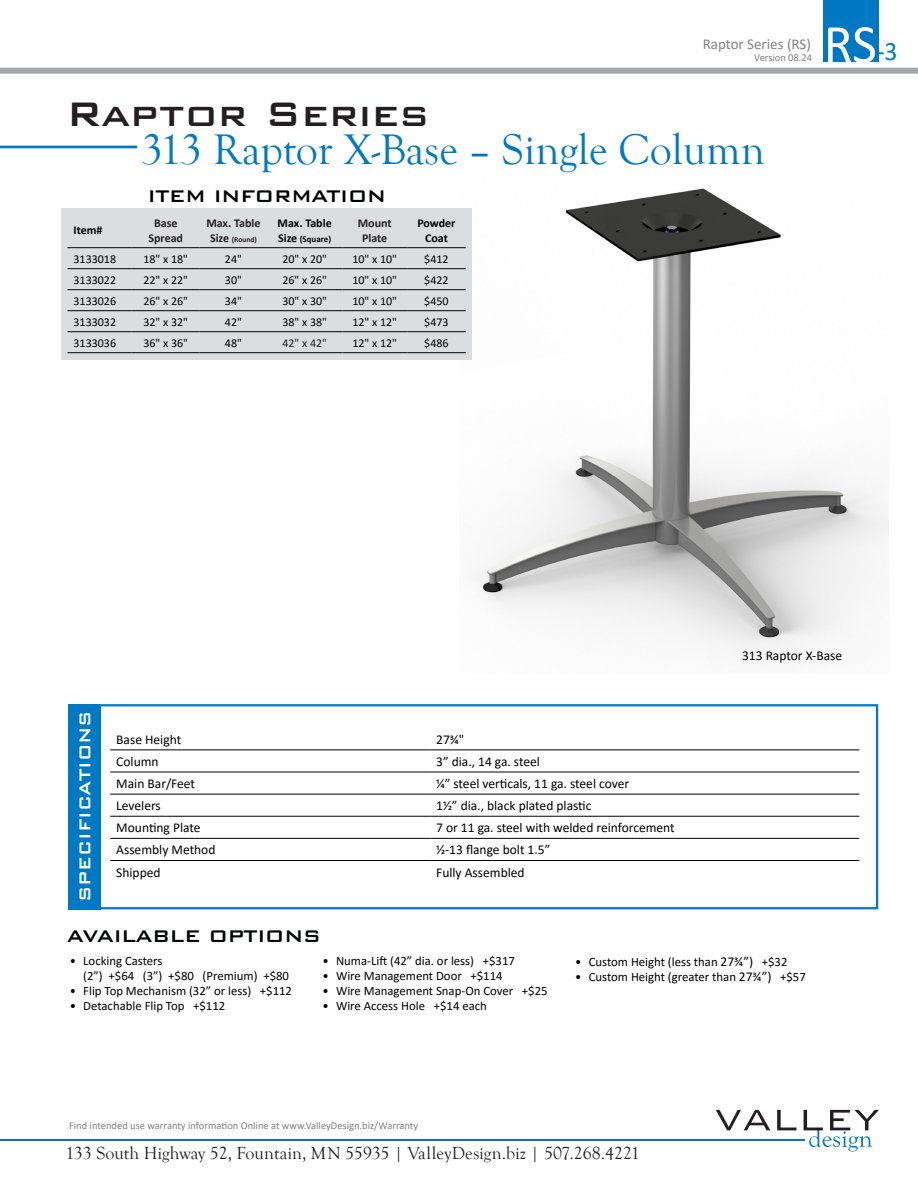
<style>
.page{position:relative;width:918px;height:1188px;background:#fff}
.page>*{position:absolute;margin:0;border:0;box-sizing:border-box;transform-origin:0 0}
.t1{font:55.5px "Calibri";color:#fff}
.t2{font:500 45.3px "Bank Gothic BT";color:#231f20}
.t3{font:43.95px "Goudy Old Style T";color:#0079c2}
.t4{font:26.7px "Calibri";color:#0079c2}
.t5{font:500 22.5px "Bank Gothic BT";letter-spacing:-.03em;color:#010203}
.t6{font:500 21px "Bank Gothic BT";color:#fff;scale:.95 1}
.t7{font:18px "Goudy Old Style T";color:#231f20}
.t8{font:15px "Calibri";color:#808285}
.t9{font:13.5px "Calibri";color:#010203}
.t10{font:12.75px/15px "Calibri";color:#010203}
.t11{font:12px "Calibri";color:#010203}
.t12{font:700 12px/15px "Calibri";color:#231f20;text-align:center}
.t13{font:700 12px/15px "Calibri";color:#010203;text-align:center}
.t14{font:12px "Calibri";color:#231f20}
.t15{font:10.5px "Calibri";color:#808285}
.t16{font:700 9px "Calibri";color:#010203}
.t17{font:700 7.5px "Calibri";color:#231f20}
.s1{font-size:12px}
.s2{font-size:13.5px}
</style>
<div class="page">
<img style="left:475px;top:188px;width:414px;height:465px">
<svg style="left:101px;top:704px;width:777px;height:205px"></svg>
<hr style="left:110px;top:750px;width:320px;height:1px;background:#010203">
<hr style="left:430px;top:750px;width:429px;height:1px;background:#010203">
<hr style="left:110px;top:772px;width:320px;height:1px;background:#010203">
<hr style="left:430px;top:772px;width:429px;height:1px;background:#010203">
<hr style="left:110px;top:794px;width:320px;height:1px;background:#010203">
<hr style="left:430px;top:794px;width:429px;height:1px;background:#010203">
<hr style="left:110px;top:816px;width:320px;height:1px;background:#010203">
<hr style="left:430px;top:816px;width:429px;height:1px;background:#010203">
<hr style="left:110px;top:838px;width:320px;height:1px;background:#010203">
<hr style="left:430px;top:838px;width:429px;height:1px;background:#010203">
<hr style="left:110px;top:860px;width:320px;height:1px;background:#010203">
<hr style="left:430px;top:860px;width:429px;height:1px;background:#010203">
<div style="left:51px;top:704px;width:50px;height:205px;background:#0079c2"></div>
<hr style="left:0;top:146px;width:137px;height:2px;background:#0079c2">
<div style="left:0;top:699px;width:68px;height:216px;background:#fff"></div>
<svg style="left:716px;top:1110px;width:54px;height:20px"></svg>
<svg style="left:777px;top:1110px;width:19px;height:20px"></svg>
<svg style="left:804px;top:1110px;width:75px;height:42px"></svg>
<hr style="left:0;top:1139px;width:804px;height:1px;background:#0079c2">
<div style="left:0;top:68px;width:918px;height:6px;background:#a4a6a8"></div>
<div style="left:823px;top:0;width:55px;height:62px;background:#0079c2"></div>
<div style="left:62px;top:208px;width:410px;height:152px;background:#dcdddf"></div>
<hr style="left:68px;top:247px;width:64px;height:1px;background:#010203">
<hr style="left:132px;top:247px;width:68px;height:1px;background:#010203">
<hr style="left:200px;top:247px;width:67px;height:1px;background:#010203">
<hr style="left:267px;top:247px;width:75px;height:1px;background:#010203">
<hr style="left:342px;top:247px;width:65px;height:1px;background:#010203">
<hr style="left:407px;top:247px;width:59px;height:1px;background:#010203">
<hr style="left:68px;top:268px;width:64px;height:1px;background:#010203">
<hr style="left:132px;top:268px;width:68px;height:1px;background:#010203">
<hr style="left:200px;top:268px;width:67px;height:1px;background:#010203">
<hr style="left:267px;top:268px;width:75px;height:1px;background:#010203">
<hr style="left:342px;top:268px;width:65px;height:1px;background:#010203">
<hr style="left:407px;top:268px;width:59px;height:1px;background:#010203">
<hr style="left:68px;top:289px;width:64px;height:1px;background:#010203">
<hr style="left:132px;top:289px;width:68px;height:1px;background:#010203">
<hr style="left:200px;top:289px;width:67px;height:1px;background:#010203">
<hr style="left:267px;top:289px;width:75px;height:1px;background:#010203">
<hr style="left:342px;top:289px;width:65px;height:1px;background:#010203">
<hr style="left:407px;top:289px;width:59px;height:1px;background:#010203">
<hr style="left:68px;top:310px;width:64px;height:1px;background:#010203">
<hr style="left:132px;top:310px;width:68px;height:1px;background:#010203">
<hr style="left:200px;top:310px;width:67px;height:1px;background:#010203">
<hr style="left:267px;top:310px;width:75px;height:1px;background:#010203">
<hr style="left:342px;top:310px;width:65px;height:1px;background:#010203">
<hr style="left:407px;top:310px;width:59px;height:1px;background:#010203">
<hr style="left:68px;top:331px;width:64px;height:1px;background:#010203">
<hr style="left:132px;top:331px;width:68px;height:1px;background:#010203">
<hr style="left:200px;top:331px;width:67px;height:1px;background:#010203">
<hr style="left:267px;top:331px;width:75px;height:1px;background:#010203">
<hr style="left:342px;top:331px;width:65px;height:1px;background:#010203">
<hr style="left:407px;top:331px;width:59px;height:1px;background:#010203">
<hr style="left:68px;top:352px;width:64px;height:1px;background:#010203">
<hr style="left:132px;top:352px;width:68px;height:1px;background:#010203">
<hr style="left:200px;top:352px;width:67px;height:1px;background:#010203">
<hr style="left:267px;top:352px;width:75px;height:1px;background:#010203">
<hr style="left:342px;top:352px;width:65px;height:1px;background:#010203">
<hr style="left:407px;top:352px;width:59px;height:1px;background:#010203">
<p class="t8" style="left:703px;top:34px;width:110px">Raptor Series (RS)</p>
<p class="t15" style="left:754px;top:50px;width:60px">Version 08.24</p>
<p class="t2" style="left:66px;top:90px;width:365px">Raptor Series</p>
<p class="t3" style="left:141px;top:125px;width:625px">313 Raptor X-Base – Single Column</p>
<p class="t5" style="left:147px;top:183px;width:240px">ITEM INFORMATION</p>
<p class="t13" style="left:74px;top:223px;width:30px">Item#</p>
<p class="t12" style="left:148px;top:215px;width:36px">Base<br>Spread</p>
<p class="t12" style="left:206px;top:215px;width:56px">Max. Table</p>
<p class="t17" style="left:210px;top:234px;width:48px"><span class="s1">Size</span> (Round)</p>
<p class="t13" style="left:278px;top:215px;width:56px">Max. Table</p>
<p class="t16" style="left:278px;top:233px;width:55px"><span class="s1">Size</span> (Square)</p>
<p class="t12" style="left:358px;top:215px;width:35px">Mount<br>Plate</p>
<p class="t13" style="left:417px;top:215px;width:40px">Powder<br>Coat</p>
<p class="t11" style="left:74px;top:250px;width:44px">3133018</p>
<p class="t11" style="left:143px;top:250px;width:46px">18" x 18"</p>
<p class="t11" style="left:225px;top:250px;width:18px">24"</p>
<p class="t11" style="left:282px;top:250px;width:46px">20" x 20"</p>
<p class="t11" style="left:352px;top:250px;width:46px">10" x 10"</p>
<p class="t11" style="left:424px;top:250px;width:26px">$412</p>
<p class="t11" style="left:74px;top:271px;width:44px">3133022</p>
<p class="t11" style="left:143px;top:271px;width:46px">22" x 22"</p>
<p class="t11" style="left:225px;top:271px;width:18px">30"</p>
<p class="t11" style="left:282px;top:271px;width:46px">26" x 26"</p>
<p class="t11" style="left:352px;top:271px;width:46px">10" x 10"</p>
<p class="t11" style="left:424px;top:271px;width:26px">$422</p>
<p class="t11" style="left:74px;top:292px;width:44px">3133026</p>
<p class="t11" style="left:143px;top:292px;width:46px">26" x 26"</p>
<p class="t11" style="left:225px;top:292px;width:18px">34"</p>
<p class="t11" style="left:282px;top:292px;width:46px">30" x 30"</p>
<p class="t11" style="left:352px;top:292px;width:46px">10" x 10"</p>
<p class="t11" style="left:424px;top:292px;width:26px">$450</p>
<p class="t11" style="left:74px;top:313px;width:44px">3133032</p>
<p class="t11" style="left:143px;top:313px;width:46px">32" x 32"</p>
<p class="t11" style="left:225px;top:313px;width:18px">42"</p>
<p class="t11" style="left:282px;top:313px;width:46px">38" x 38"</p>
<p class="t11" style="left:352px;top:313px;width:46px">12" x 12"</p>
<p class="t11" style="left:424px;top:313px;width:26px">$473</p>
<p class="t11" style="left:74px;top:334px;width:44px">3133036</p>
<p class="t11" style="left:143px;top:334px;width:46px">36" x 36"</p>
<p class="t11" style="left:225px;top:334px;width:18px">48"</p>
<p class="t14" style="left:282px;top:334px;width:46px">42" x 42"</p>
<p class="t11" style="left:352px;top:334px;width:46px">12" x 12"</p>
<p class="t11" style="left:424px;top:334px;width:26px">$486</p>
<p class="t1" style="left:824px;top:6px;width:55px">RS</p>
<p class="t4" style="left:877px;top:33px;width:23px">-3</p>
<p class="t6" style="left:73px;top:902px;width:203px;rotate:-90deg">SPECIFICATIONS</p>
<p class="t9" style="left:116px;top:730px;width:66px">Base Height</p>
<p class="t9" style="left:436px;top:730px;width:30px">27¾"</p>
<p class="t9" style="left:116px;top:752px;width:44px">Column</p>
<p class="t9" style="left:436px;top:752px;width:105px">3” dia., 14 ga. steel</p>
<p class="t9" style="left:116px;top:774px;width:80px">Main Bar/Feet</p>
<p class="t9" style="left:436px;top:774px;width:195px">1/4” steel verticals, 11 ga. steel cover</p>
<p class="t9" style="left:116px;top:796px;width:46px">Levelers</p>
<p class="t9" style="left:436px;top:796px;width:157px">11/2” dia., black plated plastic</p>
<p class="t9" style="left:116px;top:819px;width:86px">Mounting Plate</p>
<p class="t9" style="left:436px;top:819px;width:240px">7 or 11 ga. steel with welded reinforcement</p>
<p class="t9" style="left:116px;top:841px;width:101px">Assembly Method</p>
<p class="t9" style="left:436px;top:841px;width:116px">1/2-13 flange bolt 1.5”</p>
<p class="t9" style="left:116px;top:863px;width:46px">Shipped</p>
<p class="t9" style="left:436px;top:863px;width:90px">Fully Assembled</p>
<p class="t9" style="left:742px;top:646px;width:102px">313 Raptor X-Base</p>
<p class="t5" style="left:67px;top:924px;width:256px">AVAILABLE OPTIONS</p>
<p class="t10" style="left:83px;top:953px;width:207px;text-indent:-14px">• Locking Casters<br>(2”) +$64 (3”) +$80 (Premium) +$80</p>
<p class="t10" style="left:70px;top:983px;width:224px">• Flip Top Mechanism (32” or less) +$112</p>
<p class="t10" style="left:70px;top:998px;width:157px">• Detachable Flip Top +$112</p>
<p class="t10" style="left:323px;top:953px;width:194px">• Numa-Lift (42” dia. or less) +$317</p>
<p class="t10" style="left:323px;top:968px;width:182px">• Wire Management Door +$114</p>
<p class="t10" style="left:323px;top:983px;width:227px">• Wire Management Snap-On Cover +$25</p>
<p class="t10" style="left:323px;top:998px;width:166px">• Wire Access Hole +$14 each</p>
<p class="t10" style="left:575px;top:954px;width:214px">• Custom Height (less than <span class="s2">27¾”)</span> +$32</p>
<p class="t10" style="left:575px;top:969px;width:232px">• Custom Height (greater than <span class="s2">27¾”)</span> +$57</p>
<p class="t15" style="left:69px;top:1118px;width:351px">Find intended use warranty information Online at www.ValleyDesign.biz/Warranty</p>
<p class="t7" style="left:65px;top:1143px;width:576px">133 South Highway 52, Fountain, MN 55935 | ValleyDesign.biz | 507.268.4221</p>
</div>
